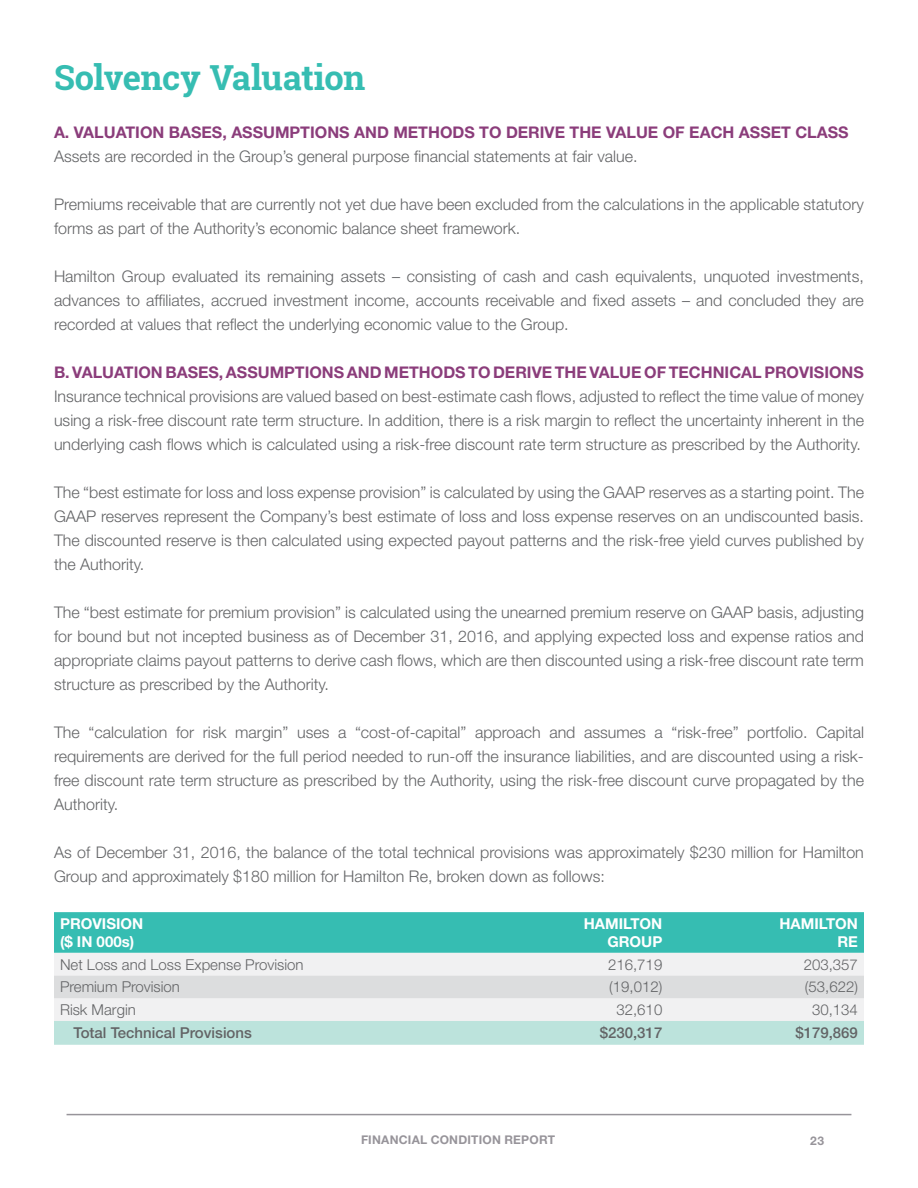
<style>
.page{position:relative;width:918px;height:1188px;background:#fff}
.page>*{position:absolute;margin:0;border:0;box-sizing:border-box;transform-origin:0 0}
.t1{font:700 34.5px "Roboto Slab";letter-spacing:-.015em;color:#36bdb2}
.t2{font:300 16.05px/24px "Helvetica Neue LT Std";color:#636466;text-align:justify}
.t3{font:700 16.05px "Helvetica Neue LT Std";color:#8b3d7b}
.t4{font:300 15px "Helvetica Neue LT Std";color:#636466}
.t5{font:700 15px/18px "Helvetica Neue LT Std";color:#fff;text-align:right}
.t6{font:500 15px "Helvetica Neue LT Std";color:#636466}
.t7{font:700 12px "Helvetica Neue LT Std";letter-spacing:.02em;color:#97949a}
</style>
<div class="page">
<hr style="left:67px;top:1114px;width:784px;height:1px;background:#97949a">
<div style="left:54px;top:912px;width:810px;height:41px;background:#36bdb2"></div>
<div style="left:54px;top:953px;width:810px;height:68px;background:#f1f1f2"></div>
<div style="left:54px;top:976px;width:810px;height:22px;background:#dcddde"></div>
<div style="left:54px;top:1021px;width:810px;height:24px;background:#bce3dc"></div>
<h1 class="t1" style="left:54px;top:54px;width:313px">Solvency Valuation</h1>
<p class="t3" style="left:54px;top:123px;width:796px">A. VALUATION BASES, ASSUMPTIONS AND METHODS TO DERIVE THE VALUE OF EACH ASSET CLASS</p>
<p class="t2" style="left:54px;top:144px;width:585px">Assets are recorded in the Group’s general purpose financial statements at fair value.</p>
<p class="t2" style="left:54px;top:192px;width:811px">Premiums receivable that are currently not yet due have been excluded from the calculations in the applicable statutory forms as part of the Authority’s economic balance sheet framework.</p>
<p class="t2" style="left:54px;top:264px;width:811px">Hamilton Group evaluated its remaining assets – consisting of cash and cash equivalents, unquoted investments, advances to affiliates, accrued investment income, accounts receivable and fixed assets – and concluded they are recorded at values that reflect the underlying economic value to the Group.</p>
<p class="t3" style="left:54px;top:362px;width:811px">B. VALUATION BASES, ASSUMPTIONS AND METHODS TO DERIVE THE VALUE OF TECHNICAL PROVISIONS</p>
<p class="t2" style="left:54px;top:384px;width:812px">Insurance technical provisions are valued based on best-estimate cash flows, adjusted to reflect the time value of money using a risk-free discount rate term structure. In addition, there is a risk margin to reflect the uncertainty inherent in the underlying cash flows which is calculated using a risk-free discount rate term structure as prescribed by the Authority.</p>
<p class="t2" style="left:54px;top:480px;width:812px">The “best estimate for loss and loss expense provision” is calculated by using the GAAP reserves as a starting point. The GAAP reserves represent the Company’s best estimate of loss and loss expense reserves on an undiscounted basis.<br>The discounted reserve is then calculated using expected payout patterns and the risk-free yield curves published by the Authority.</p>
<p class="t2" style="left:54px;top:600px;width:812px">The “best estimate for premium provision” is calculated using the unearned premium reserve on GAAP basis, adjusting for bound but not incepted business as of December 31, 2016, and applying expected loss and expense ratios and appropriate claims payout patterns to derive cash flows, which are then discounted using a risk-free discount rate term structure as prescribed by the Authority.</p>
<p class="t2" style="left:54px;top:720px;width:812px">The “calculation for risk margin” uses a “cost-of-capital” approach and assumes a “risk-free” portfolio. Capital requirements are derived for the full period needed to run-off the insurance liabilities, and are discounted using a risk&shy;free discount rate term structure as prescribed by the Authority, using the risk-free discount curve propagated by the Authority.</p>
<p class="t2" style="left:54px;top:840px;width:811px">As of December 31, 2016, the balance of the total technical provisions was approximately $230 million for Hamilton<br>Group and approximately $180 million for Hamilton Re, broken down as follows:</p>
<p class="t5" style="left:60px;top:914px;width:85px;text-align:left">PROVISION ($ IN 000s)</p>
<p class="t5" style="left:584px;top:914px;width:80px">HAMILTON<br>GROUP</p>
<p class="t5" style="left:779px;top:914px;width:80px">HAMILTON<br>RE</p>
<p class="t4" style="left:60px;top:955px;width:245px">Net Loss and Loss Expense Provision</p>
<p class="t4" style="left:608px;top:955px;width:56px">216,719</p>
<p class="t4" style="left:804px;top:955px;width:56px">203,357</p>
<p class="t4" style="left:60px;top:978px;width:122px">Premium Provision</p>
<p class="t4" style="left:609px;top:978px;width:55px">(19,012)</p>
<p class="t4" style="left:805px;top:978px;width:55px">(53,622)</p>
<p class="t4" style="left:60px;top:1000px;width:77px">Risk Margin</p>
<p class="t4" style="left:616px;top:1000px;width:47px">32,610</p>
<p class="t4" style="left:812px;top:1000px;width:47px">30,134</p>
<p class="t6" style="left:74px;top:1023px;width:180px">Total Technical Provisions</p>
<p class="t6" style="left:600px;top:1023px;width:64px">$230,317</p>
<p class="t6" style="left:795px;top:1023px;width:64px">$179,869</p>
<p class="t7" style="left:361px;top:1132px;width:196px">FINANCIAL CONDITION REPORT</p>
<p class="t7" style="left:810px;top:1133px;width:15px">23</p>
</div>
